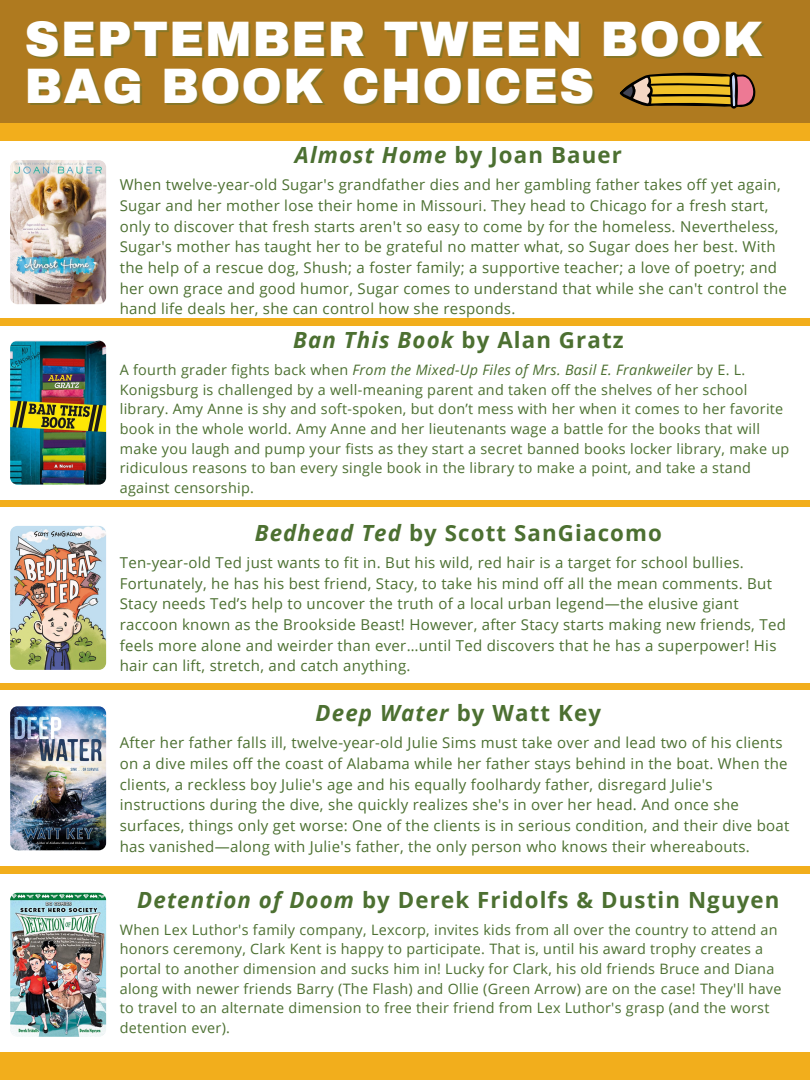
<style>
.page{position:relative;width:810px;height:1080px;background:#f2ae1c}
.page>*{position:absolute;margin:0;border:0;box-sizing:border-box;transform-origin:0 0}
.t1{font:900 48.75px "Archivo";letter-spacing:.02em;color:#fff}
.t2{font:700 22.25px "Open Sans";letter-spacing:.05em;color:#4c7031}
.t3{font:italic 700 22.25px "Open Sans";letter-spacing:.05em;color:#4c7031}
.t4{font:15px/20.6px "Open Sans";letter-spacing:.02em;color:#4c7031}
.t5{font:14.38px/19.7px "Open Sans";letter-spacing:.02em;color:#4c7031}
.s1{font-style:italic}
.s2{font-style:normal}
</style>
<div class="page">
<div style="left:0;top:142px;width:810px;height:176px;background:#fff"></div>
<img style="left:10px;top:160px;width:96px;height:144px;border-radius:7px">
<div style="left:0;top:0;width:810px;height:122px;background:#af7a1f"></div>
<div style="left:0;top:326px;width:810px;height:173px;background:#fff"></div>
<div style="left:0;top:507px;width:810px;height:176px;background:#fff"></div>
<div style="left:0;top:691px;width:810px;height:175px;background:#fff"></div>
<div style="left:0;top:874px;width:810px;height:177px;background:#fff"></div>
<img style="left:10px;top:341px;width:96px;height:144px;border-radius:7px">
<img style="left:10px;top:526px;width:96px;height:144px;border-radius:7px">
<img style="left:10px;top:706px;width:96px;height:144px;border-radius:7px">
<img style="left:10px;top:893px;width:96px;height:144px;border-radius:7px">
<svg style="left:619px;top:72px;width:146px;height:70px"></svg>
<p class="t1" style="left:25px;top:13px;width:740px">SEPTEMBER TWEEN BOOK</p>
<h2 class="t1" style="left:25px;top:60px;width:571px">BAG BOOK CHOICES</h2>
<p class="t2" style="left:295px;top:140px;width:328px"><span class="s1">Almost Home</span> by Joan Bauer</p>
<p class="t4" style="left:120px;top:174px;width:669px">When twelve-year-old Sugar's grandfather dies and her gambling father takes off yet again, Sugar and her mother lose their home in Missouri. They head to Chicago for a fresh start, only to discover that fresh starts aren't so easy to come by for the homeless. Nevertheless, Sugar's mother has taught her to be grateful no matter what, so Sugar does her best. With the help of a rescue dog, Shush; a foster family; a supportive teacher; a love of poetry; and her own grace and good humor, Sugar comes to understand that while she can't control the hand life deals her, she can control how she responds.</p>
<h2 class="t3" style="left:293px;top:324px;width:332px">Ban This Book <span class="s2">by Alan Gratz</span></h2>
<p class="t5" style="left:120px;top:359px;width:671px">A fourth grader fights back when <span class="s1">From the Mixed-Up Files of Mrs. Basil E. Frankweiler</span> by E. L.<br>Konigsburg is challenged by a well-meaning parent and taken off the shelves of her school library. Amy Anne is shy and soft-spoken, but don’t mess with her when it comes to her favorite book in the whole world. Amy Anne and her lieutenants wage a battle for the books that will make you laugh and pump your fists as they start a secret banned books locker library, make up ridiculous reasons to ban every single book in the library to make a point, and take a stand against censorship.</p>
<p class="t2" style="left:255px;top:517px;width:409px"><span class="s1">Bedhead Ted</span> by Scott SanGiacomo</p>
<h2 class="t4" style="left:120px;top:552px;width:668px">Ten-year-old Ted just wants to fit in. But his wild, red hair is a target for school bullies.<br>Fortunately, he has his best friend, Stacy, to take his mind off all the mean comments. But Stacy needs Ted’s help to uncover the truth of a local urban legend—the elusive giant raccoon known as the Brookside Beast! However, after Stacy starts making new friends, Ted feels more alone and weirder than ever…until Ted discovers that he has a superpower! His hair can lift, stretch, and catch anything.</h2>
<p class="t3" style="left:316px;top:697px;width:287px">Deep Water <span class="s2">by Watt Key</span></p>
<p class="t4" style="left:120px;top:732px;width:671px">After her father falls ill, twelve-year-old Julie Sims must take over and lead two of his clients on a dive miles off the coast of Alabama while her father stays behind in the boat. When the clients, a reckless boy Julie's age and his equally foolhardy father, disregard Julie's instructions during the dive, she quickly realizes she's in over her head. And once she surfaces, things only get worse: One of the clients is in serious condition, and their dive boat has vanished―along with Julie's father, the only person who knows their whereabouts.</p>
<h2 class="t2" style="left:137px;top:884px;width:644px"><span class="s1">Detention of Doom</span> by Derek Fridolfs &amp; Dustin Nguyen</h2>
<p class="t5" style="left:120px;top:919px;width:663px">When Lex Luthor's family company, Lexcorp, invites kids from all over the country to attend an honors ceremony, Clark Kent is happy to participate. That is, until his award trophy creates a portal to another dimension and sucks him in! Lucky for Clark, his old friends Bruce and Diana along with newer friends Barry (The Flash) and Ollie (Green Arrow) are on the case! They'll have to travel to an alternate dimension to free their friend from Lex Luthor's grasp (and the worst detention ever).</p>
</div>
